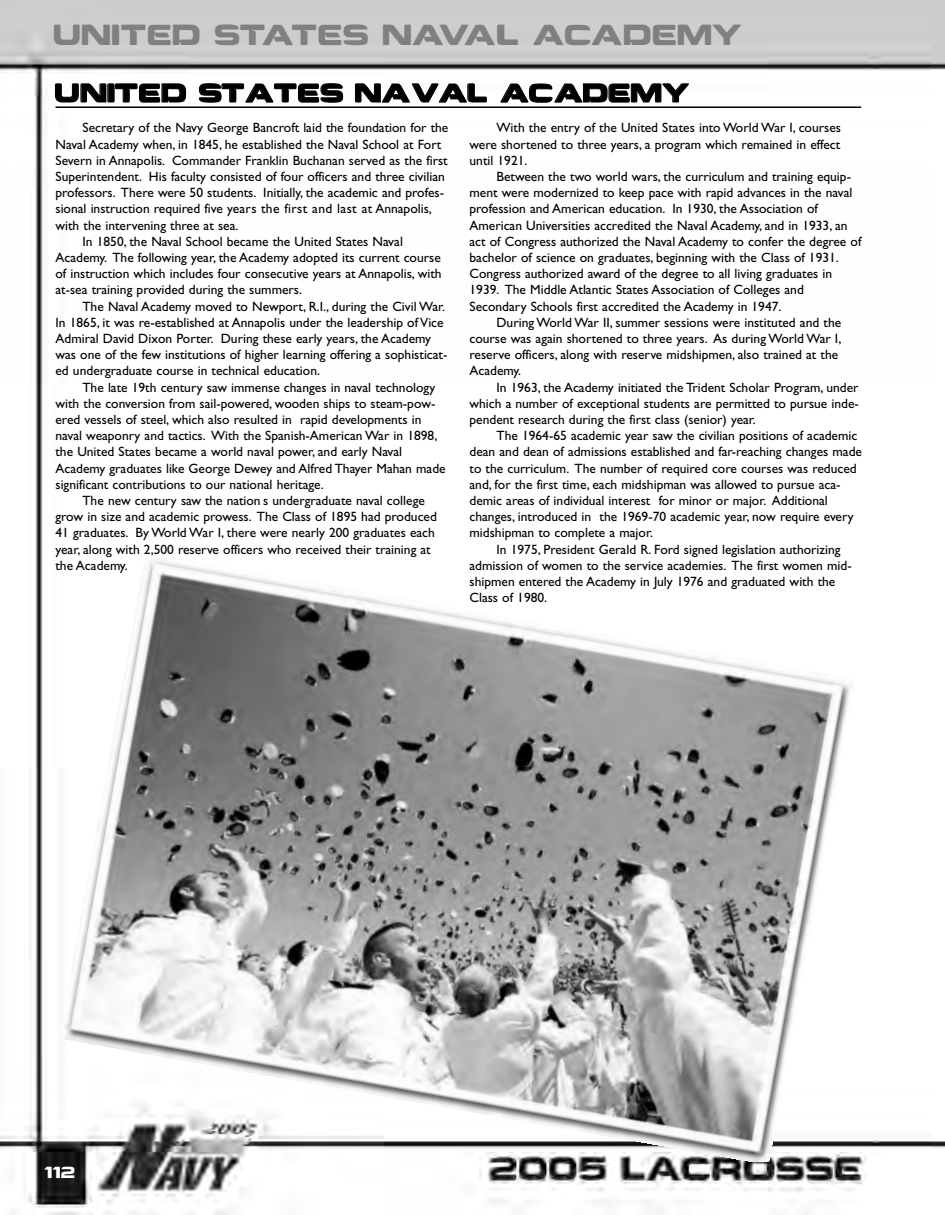
<style>
.page{position:relative;width:945px;height:1215px;background:#fff}
.page>*{position:absolute;margin:0;border:0;box-sizing:border-box;transform-origin:0 0}
.t1{font:27px "Business";letter-spacing:-.01em;color:#808080}
.t2{font:24px "Business";color:#000}
.t3{font:15px "Business";color:#fff}
.t4{font:13.5px/16.2px "Gill Sans";color:#000;text-align:justify}
</style>
<div class="page">
<img style="left:0;top:0;width:932px;height:1215px">
<img style="left:61px;top:553px;width:793px;height:609px">
<hr style="left:56px;top:106px;width:805px;height:2px;background:#000">
<h1 class="t1" style="left:54px;top:20px;width:692px">UNITED STATES NAVAL ACADEMY</h1>
<h2 class="t2" style="left:56px;top:79px;width:637px">UNITED STATES NAVAL ACADEMY</h2>
<p class="t4" style="left:82px;top:121px;width:367px">Secretary of the Navy George Bancroft laid the foundation for the</p>
<p class="t4" style="left:56px;top:137px;width:387px">Naval Academy when, in 1845, he established the Naval School at Fort</p>
<p class="t4" style="left:56px;top:153px;width:394px">Severn in Annapolis. Commander Franklin Buchanan served as the first</p>
<p class="t4" style="left:56px;top:170px;width:391px">Superintendent. His faculty consisted of four officers and three civilian</p>
<p class="t4" style="left:56px;top:186px;width:390px">professors. There were 50 students. Initially, the academic and profes-</p>
<p class="t4" style="left:56px;top:202px;width:378px">sional instruction required five years the first and last at Annapolis,</p>
<p class="t4" style="left:56px;top:218px;width:184px">with the intervening three at sea.</p>
<p class="t4" style="left:82px;top:234px;width:322px">In 1850, the Naval School became the United States Naval</p>
<p class="t4" style="left:56px;top:251px;width:387px">Academy. The following year, the Academy adopted its current course</p>
<p class="t4" style="left:56px;top:267px;width:388px">of instruction which includes four consecutive years at Annapolis, with</p>
<p class="t4" style="left:56px;top:283px;width:248px">at-sea training provided during the summers.</p>
<p class="t4" style="left:82px;top:299px;width:364px">The Naval Academy moved to Newport, R.I., during the Civil War.</p>
<p class="t4" style="left:56px;top:315px;width:390px">In 1865, it was re-established at Annapolis under the leadership of Vice</p>
<p class="t4" style="left:56px;top:332px;width:377px">Admiral David Dixon Porter. During these early years, the Academy</p>
<p class="t4" style="left:56px;top:348px;width:393px">was one of the few institutions of higher learning offering a sophisticat-</p>
<p class="t4" style="left:56px;top:364px;width:266px">ed undergraduate course in technical education.</p>
<p class="t4" style="left:82px;top:380px;width:355px">The late 19th century saw immense changes in naval technology</p>
<p class="t4" style="left:56px;top:396px;width:381px">with the conversion from sail-powered, wooden ships to steam-pow-</p>
<p class="t4" style="left:56px;top:413px;width:367px">ered vessels of steel, which also resulted in rapid developments in</p>
<p class="t4" style="left:56px;top:429px;width:383px">naval weaponry and tactics. With the Spanish-American War in 1898,</p>
<p class="t4" style="left:56px;top:445px;width:348px">the United States became a world naval power, and early Naval</p>
<p class="t4" style="left:56px;top:461px;width:392px">Academy graduates like George Dewey and Alfred Thayer Mahan made</p>
<p class="t4" style="left:56px;top:477px;width:270px">significant contributions to our national heritage.</p>
<p class="t4" style="left:82px;top:494px;width:344px">The new century saw the nation s undergraduate naval college</p>
<p class="t4" style="left:56px;top:510px;width:383px">grow in size and academic prowess. The Class of 1895 had produced</p>
<p class="t4" style="left:56px;top:526px;width:381px">41 graduates. By World War I, there were nearly 200 graduates each</p>
<p class="t4" style="left:56px;top:542px;width:377px">year, along with 2,500 reserve officers who received their training at</p>
<p class="t4" style="left:56px;top:558px;width:74px">the Academy.</p>
<p class="t4" style="left:470px;top:121px;width:373px;text-indent:27px">With the entry of the United States into World War I, courses were shortened to three years, a program which remained in effect until 1921.</p>
<p class="t4" style="left:470px;top:170px;width:393px;text-align:left;text-indent:27px">Between the two world wars, the curriculum and training equip&shy;ment were modernized to keep pace with rapid advances in the naval profession and American education. In 1930, the Association of American Universities accredited the Naval Academy, and in 1933, an act of Congress authorized the Naval Academy to confer the degree of bachelor of science on graduates, beginning with the Class of 1931.<br>Congress authorized award of the degree to all living graduates in 1939. The Middle Atlantic States Association of Colleges and Secondary Schools first accredited the Academy in 1947.</p>
<p class="t4" style="left:470px;top:315px;width:373px;text-align:left;text-indent:27px">During World War II, summer sessions were instituted and the course was again shortened to three years. As during World War I, reserve officers, along with reserve midshipmen, also trained at the Academy.</p>
<p class="t4" style="left:470px;top:380px;width:391px;text-indent:27px">In 1963, the Academy initiated the Trident Scholar Program, under which a number of exceptional students are permitted to pursue inde&shy;pendent research during the first class (senior) year.</p>
<p class="t4" style="left:497px;top:429px;width:362px">The 1964-65 academic year saw the civilian positions of academic</p>
<p class="t4" style="left:470px;top:445px;width:394px">dean and dean of admissions established and far-reaching changes made</p>
<p class="t4" style="left:470px;top:461px;width:389px">to the curriculum. The number of required core courses was reduced</p>
<p class="t4" style="left:470px;top:477px;width:372px">and, for the first time, each midshipman was allowed to pursue aca-</p>
<p class="t4" style="left:470px;top:494px;width:360px">demic areas of individual interest for minor or major. Additional</p>
<p class="t4" style="left:470px;top:510px;width:386px">changes, introduced in the 1969-70 academic year, now require every</p>
<p class="t4" style="left:470px;top:526px;width:185px">midshipman to complete a major.</p>
<p class="t4" style="left:497px;top:542px;width:346px">In 1975, President Gerald R. Ford signed legislation authorizing</p>
<p class="t4" style="left:470px;top:558px;width:384px">admission of women to the service academies. The first women mid-</p>
<p class="t4" style="left:470px;top:575px;width:367px">shipmen entered the Academy in July 1976 and graduated with the</p>
<p class="t4" style="left:470px;top:591px;width:79px">Class of 1980.</p>
<p class="t3" style="left:44px;top:1164px;width:33px">112</p>
</div>
